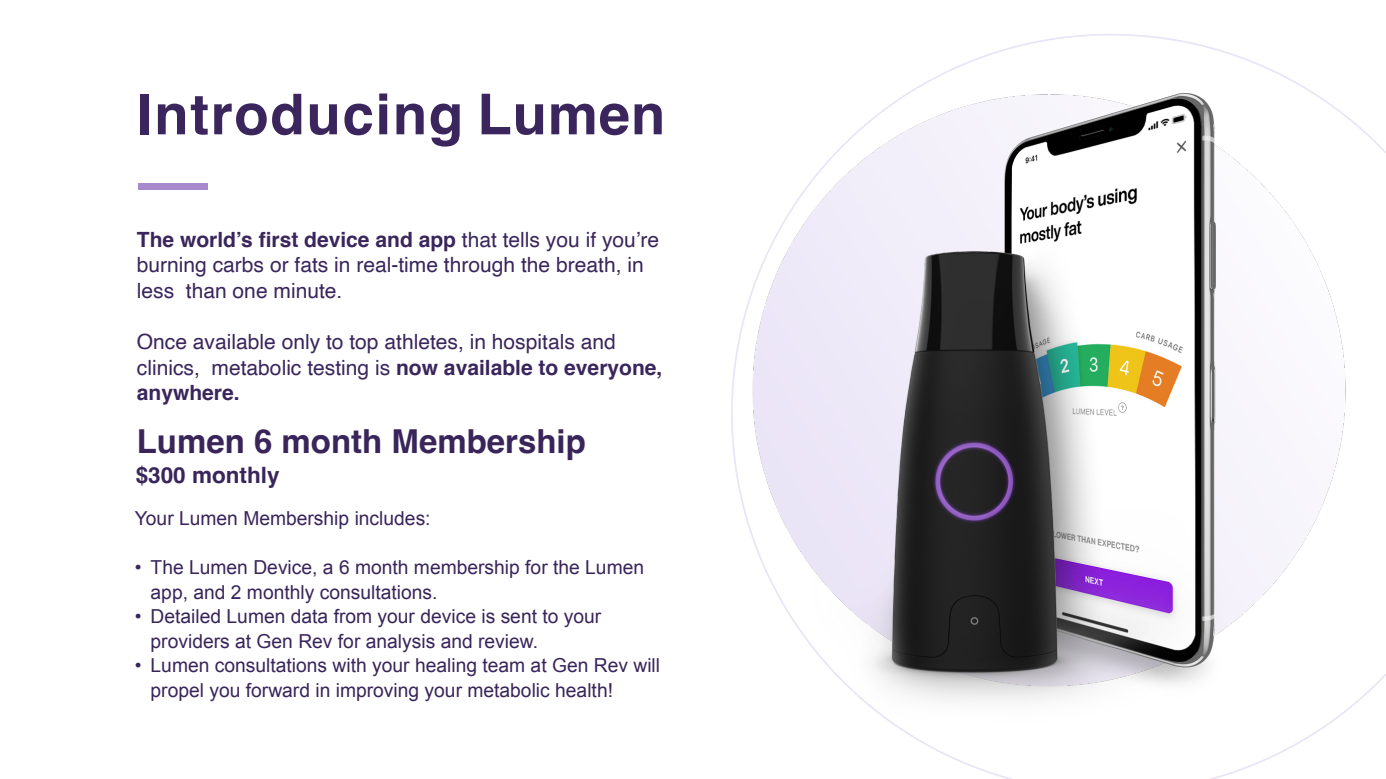
<style>
.page{position:relative;width:1386px;height:779px;background:#fff}
.page>*{position:absolute;margin:0;border:0;box-sizing:border-box;transform-origin:0 0}
.t1{font:700 56.35px "Helvetica";letter-spacing:.03em;color:#3a265c}
.t2{font:700 32.99px "Helvetica";color:#39255a}
.t3{font:700 22.49px "Helvetica";color:#39255a}
.t4{font:21px/25.4px "Helvetica";color:#3a265c}
.t5{font:700 21px "Helvetica";color:#3a265c}
.t6{font:19.25px/24.5px "Arial";color:#39255a}
.s1{font-weight:700}
.s2{font-weight:400}
</style>
<div class="page">
<svg style="left:1210px;top:674px;width:175px;height:105px"></svg>
<img style="left:752px;top:94px;width:593px;height:592px">
<img style="left:808px;top:93px;width:415px;height:629px">
<div style="left:139px;top:184px;width:69px;height:6px;background:#a68acd"></div>
<h1 class="t1" style="left:137px;top:69px;width:530px">Introducing Lumen</h1>
<h1 class="t1" style="left:137px;top:197px;width:530px">Introducing Lumen</h1>
<p class="t4" style="left:137px;top:228px;width:524px"><span class="s1">The world’s first device and app</span> that tells you if you’re burning carbs or fats in real-time through the breath, in less than one minute.</p>
<p class="t4" style="left:137px;top:330px;width:527px">Once available only to top athletes, in hospitals and clinics, metabolic testing is <span class="s1">now available to everyone, anywhere.</span></p>
<p class="t5" style="left:137px;top:351px;width:524px">The world’s first dev ce and app <span class="s2">that tells you if you’re</span></p>
<h2 class="t2" style="left:137px;top:422px;width:450px">Lumen 6 month Membership</h2>
<p class="t3" style="left:136px;top:462px;width:145px">$300 monthly</p>
<p class="t6" style="left:135px;top:506px;width:297px">Your Lumen Membership includes:</p>
<p class="t6" style="left:151px;top:555px;width:495px;text-indent:-16px">• The Lumen Device, a 6 month membership for the Lumen app, and 2 monthly consultations.</p>
<p class="t6" style="left:151px;top:604px;width:452px;text-indent:-16px">• Detailed Lumen data from your device is sent to your providers at Gen Rev for analysis and review.</p>
<p class="t6" style="left:151px;top:653px;width:511px;text-indent:-16px">• Lumen consultations with your healing team at Gen Rev will propel you forward in improving your metabolic health!</p>
<p class="t5" style="left:137px;top:504px;width:104px">anywhere.</p>
</div>
